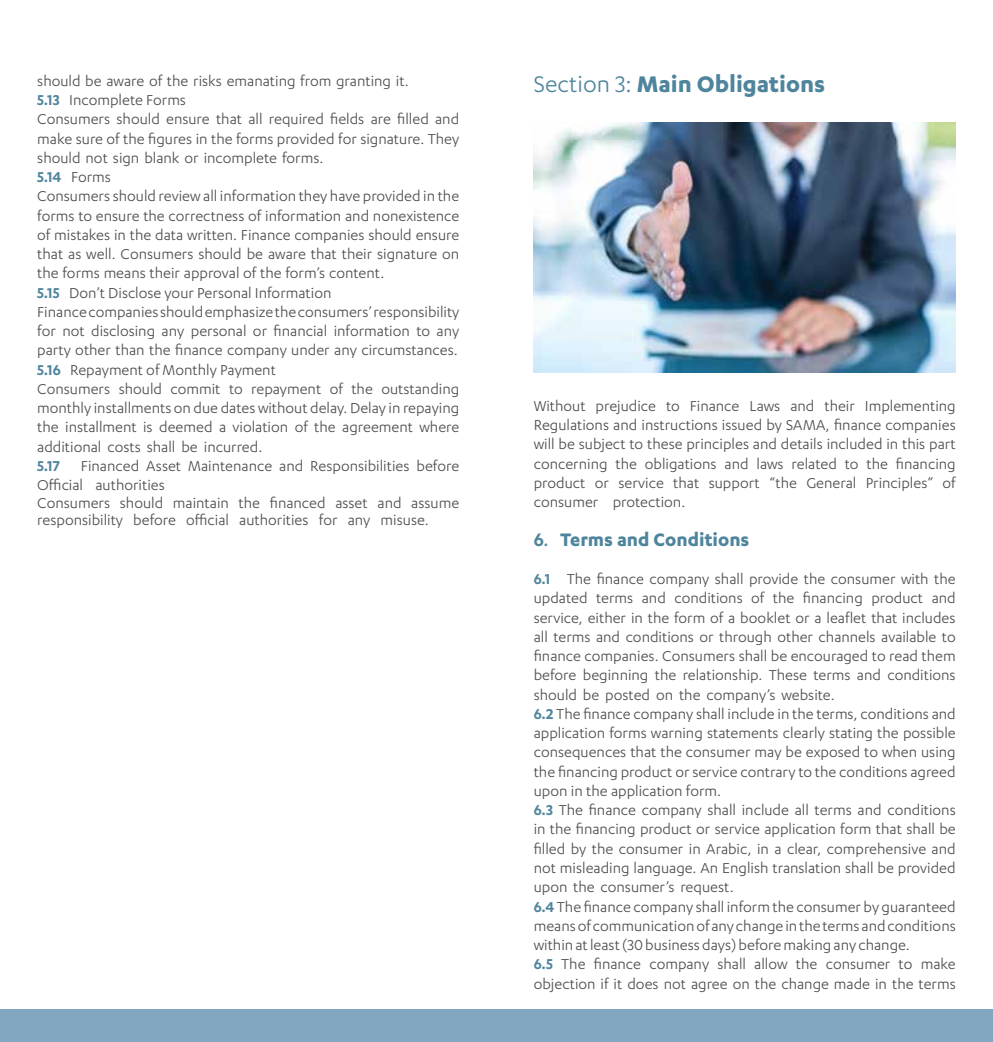
<style>
.page{position:relative;width:993px;height:1042px;background:#fff}
.page>*{position:absolute;margin:0;border:0;box-sizing:border-box;transform-origin:0 0}
.t1{font:700 26.25px "Karbon";color:#4f859c}
.t2{font:700 21px "Karbon";color:#4f859c}
.t3{font:16.62px/19.2px "Karbon";color:#4d4d4f}
.t4{font:600 16.62px "Karbon";color:#4f859c}
.s1{font-weight:600;color:#4f859c}
.s2{font-weight:400}
.s3{font-weight:600}
.s4{font-weight:600;font-size:16.62px}
</style>
<div class="page">
<div style="left:0;top:1009px;width:992px;height:33px;background:#81a8c0"></div>
<img style="left:533px;top:122px;width:422px;height:250px">
<p class="t3" style="left:37px;top:71px;width:423px">should be aware of the risks emanating from granting it.<br><span class="s1">5.13</span> Incomplete Forms<br>Consumers should ensure that all required fields are filled and make sure of the figures in the forms provided for signature. They should not sign blank or incomplete forms.<br><span class="s1">5.14</span> Forms<br>Consumers should review all information they have provided in the forms to ensure the correctness of information and nonexistence of mistakes in the data written. Finance companies should ensure that as well. Consumers should be aware that their signature on the forms means their approval of the form’s content.<br><span class="s1">5.15</span> Don’t Disclose your Personal Information<br>Finance companies should emphasize the consumers’ responsibility for not disclosing any personal or financial information to any party other than the finance company under any circumstances.<br><span class="s1">5.16</span> Repayment of Monthly Payment<br>Consumers should commit to repayment of the outstanding monthly installments on due dates without delay. Delay in repaying the installment is deemed a violation of the agreement where additional costs shall be incurred.</p>
<p class="t4" style="left:37px;top:456px;width:24px">5.17</p>
<p class="t3" style="left:37px;top:456px;width:423px;text-indent:44px">Financed Asset Maintenance and Responsibilities before<br>Official authorities</p>
<p class="t3" style="left:37px;top:493px;width:423px;line-height:17.5px">Consumers should maintain the financed asset and assume responsibility before official authorities for any misuse.</p>
<h1 class="t1" style="left:533px;top:69px;width:293px"><span class="s2">Section 3:</span> Main Obligations</h1>
<p class="t3" style="left:533px;top:396px;width:423px;text-align:justify">Without prejudice to Finance Laws and their Implementing Regulations and instructions issued by SAMA, finance companies will be subject to these principles and details included in this part concerning the obligations and laws related to the financing product or service that support “the General Principles” of consumer protection.</p>
<p class="t2" style="left:533px;top:527px;width:217px"><span class="s3">6</span><span class="s4">.</span> Terms and Conditions</p>
<p class="t3" style="left:533px;top:569px;width:423px"><span class="s1">6.1</span> The finance company shall provide the consumer with the updated terms and conditions of the financing product and service, either in the form of a booklet or a leaflet that includes all terms and conditions or through other channels available to finance companies. Consumers shall be encouraged to read them before beginning the relationship. These terms and conditions should be posted on the company’s website.<br><span class="s1">6.2</span> The finance company shall include in the terms, conditions and application forms warning statements clearly stating the possible consequences that the consumer may be exposed to when using the financing product or service contrary to the conditions agreed upon in the application form.<br><span class="s1">6.3</span> The finance company shall include all terms and conditions in the financing product or service application form that shall be filled by the consumer in Arabic, in a clear, comprehensive and not misleading language. An English translation shall be provided upon the consumer’s request.<br><span class="s1">6.4</span> The finance company shall inform the consumer by guaranteed means of communication of any change in the terms and conditions within at least (30 business days) before making any change.<br><span class="s1">6.5</span> The finance company shall allow the consumer to make objection if it does not agree on the change made in the terms</p>
</div>
